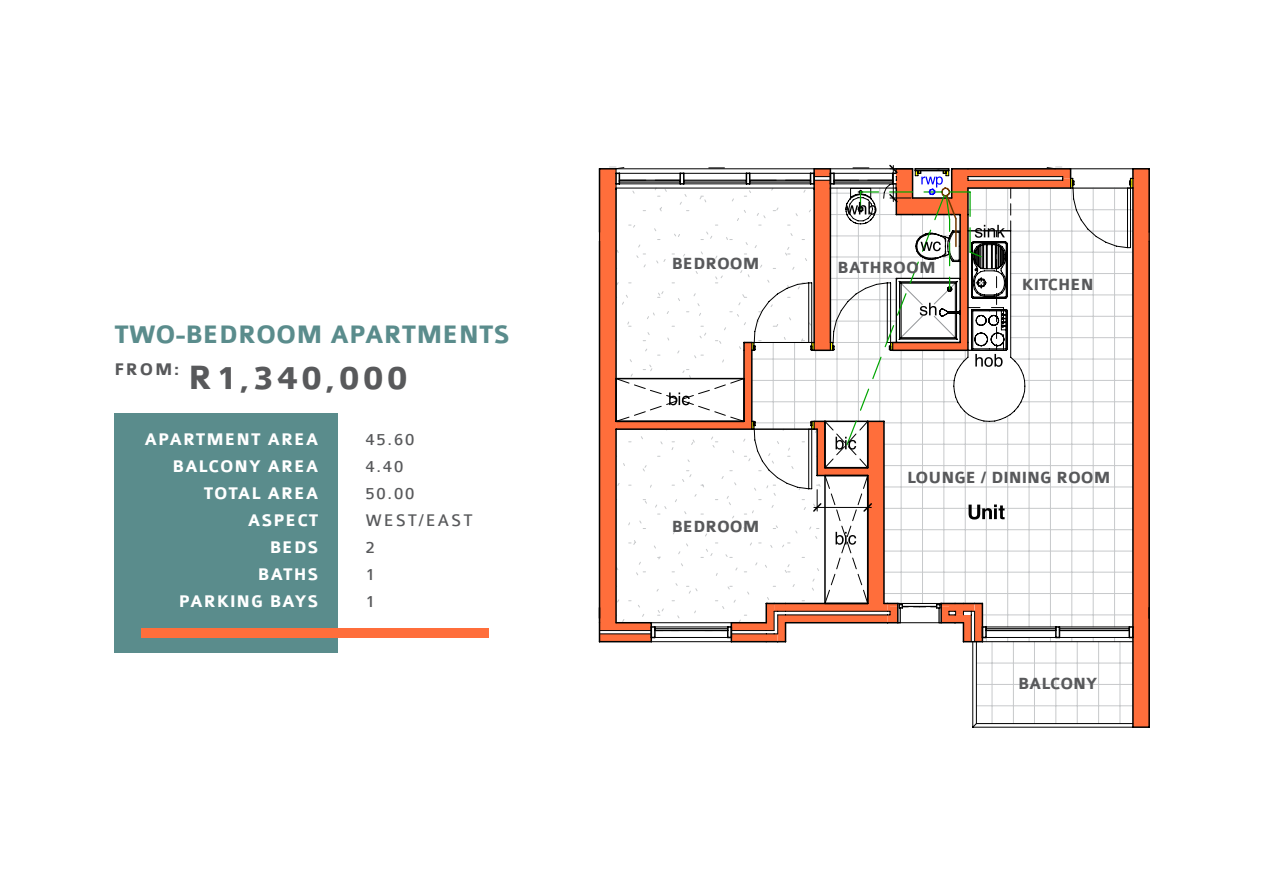
<style>
.page{position:relative;width:1263px;height:893px;background:#fff}
.page>*{position:absolute;margin:0;border:0;box-sizing:border-box;transform-origin:0 0}
.t1{font:700 36px "Colaborate";letter-spacing:.1em;color:#58595b}
.t2{font:700 27px "Colaborate";color:#5a8c8c}
.t3{font:700 18px/27px "Colaborate";letter-spacing:.05em;color:#fff;text-align:right}
.t4{font:18px/27px "Colaborate";letter-spacing:.1em;color:#58595b}
.t5{font:700 17.25px "Colaborate";color:#58595b}
</style>
<div class="page">
<div style="left:599px;top:169px;width:17px;height:454px;background:#ff6e3b"></div>
<div style="left:1133px;top:169px;width:16px;height:558px;background:#ff6e3b"></div>
<hr style="left:599px;top:241px;width:1px;height:382px;background:#000">
<hr style="left:1132px;top:188px;width:2px;height:539px;background:#000">
<hr style="left:1148px;top:241px;width:2px;height:486px;background:#000">
<hr style="left:1148px;top:169px;width:2px;height:63px;background:#000">
<svg style="left:1056px;top:230px;width:77px;height:373px"></svg>
<hr style="left:1070px;top:168px;width:63px;height:1px;background:#000">
<svg style="left:1074px;top:187px;width:57px;height:243px"></svg>
<svg style="left:1129px;top:168px;width:20px;height:21px"></svg>
<svg style="left:1148px;top:232px;width:2px;height:9px"></svg>
<svg style="left:599px;top:603px;width:551px;height:125px"></svg>
<svg style="left:615px;top:519px;width:441px;height:85px"></svg>
<svg style="left:835px;top:532px;width:21px;height:13px"></svg>
<svg style="left:599px;top:164px;width:475px;height:355px"></svg>
<div style="left:114px;top:413px;width:224px;height:239px;background:#5a8c8c"></div>
<div style="left:142px;top:628px;width:347px;height:9px;background:#ff6e3b"></div>
<h2 class="t2" style="left:114px;top:321px;width:397px">TWO-BEDROOM APARTMENTS</h2>
<h1 class="t1" style="left:114px;top:359px;width:295px"><sup>FROM:</sup> R1,340,000</h1>
<p class="t3" style="left:145px;top:426px;width:175px">APARTMENT AREA<br>BALCONY AREA<br>TOTAL AREA<br>ASPECT<br>BEDS<br>BATHS<br>PARKING BAYS</p>
<p class="t4" style="left:365px;top:425px;width:109px">45.60<br>4.40<br>50.00<br>WEST/EAST<br>2<br>1<br>1</p>
<p class="t5" style="left:672px;top:255px;width:89px">BEDROOM</p>
<p class="t5" style="left:672px;top:518px;width:89px">BEDROOM</p>
<p class="t5" style="left:838px;top:258px;width:100px">BATHROOM</p>
<p class="t5" style="left:1022px;top:275px;width:74px">KITCHEN</p>
<p class="t5" style="left:907px;top:469px;width:205px">LOUNGE / DINING ROOM</p>
<p class="t5" style="left:1018px;top:674px;width:81px">BALCONY</p>
</div>
